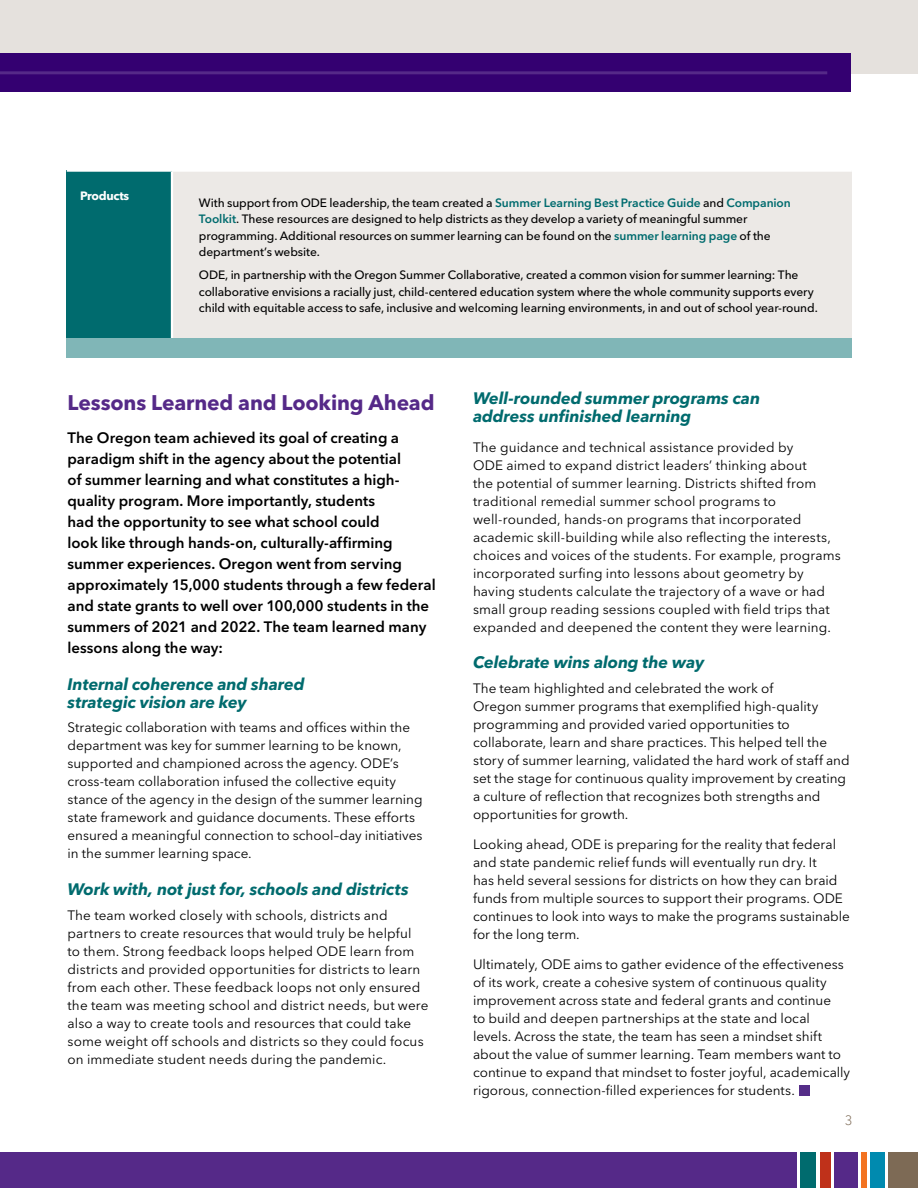
<style>
.page{position:relative;width:918px;height:1188px;background:#fff}
.page>*{position:absolute;margin:0;border:0;box-sizing:border-box;transform-origin:0 0}
.t1{font:700 21px "Avenir Next LT Pro";letter-spacing:-.005em;color:#552988}
.t2{font:italic 700 16.5px/17.9px "Avenir Next LT Pro";letter-spacing:-.005em;color:#006b6e}
.t3{font:600 15px/21px "Avenir Next LT Pro";color:#000}
.t4{font:13.5px/18px "Avenir Next LT Pro";letter-spacing:.005em;color:#000}
.t5{font:300 13.5px "Avenir Next LT Pro";color:#7d6a55}
.t6{font:500 12px/16.5px "Avenir Next LT Pro";letter-spacing:-.01em;color:#000}
.t7{font:700 12px "Avenir Next LT Pro";letter-spacing:-.02em;color:#fff}
.s1{font-weight:600;color:#006b6e}
</style>
<div class="page">
<div style="left:0;top:1153px;width:797px;height:35px;background:#552988"></div>
<div style="left:889px;top:1153px;width:29px;height:35px;background:#7d6a55"></div>
<div style="left:871px;top:1153px;width:14px;height:35px;background:#008aaf"></div>
<div style="left:862px;top:1153px;width:5px;height:35px;background:#f37321"></div>
<div style="left:834px;top:1153px;width:24px;height:35px;background:#552988"></div>
<div style="left:820px;top:1153px;width:10px;height:35px;background:#bf311a"></div>
<div style="left:801px;top:1153px;width:15px;height:35px;background:#006b6e"></div>
<div style="left:67px;top:171px;width:105px;height:168px;background:#006b6e"></div>
<div style="left:172px;top:171px;width:680px;height:168px;background:#ece9e6"></div>
<hr style="left:67px;top:169px;width:105px;height:3px;background:#fff">
<hr style="left:172px;top:169px;width:680px;height:3px;background:#fff">
<hr style="left:171px;top:172px;width:2px;height:167px;background:#fff">
<div style="left:67px;top:338px;width:785px;height:20px;background:#80b6b7"></div>
<div style="left:799px;top:1085px;width:11px;height:11px;background:#552d88"></div>
<div style="left:0;top:0;width:918px;height:73px;background:#e5e1dd"></div>
<div style="left:0;top:54px;width:850px;height:38px;background:#340071"></div>
<hr style="left:0;top:71px;width:827px;height:3px;background:#552988">
<p class="t7" style="left:80px;top:188px;width:51px">Products</p>
<p class="t6" style="left:199px;top:194px;width:593px">With support from ODE leadership, the team created a <span class="s1">Summer Learning Best Practice Guide</span> and <span class="s1">Companion Toolkit</span>. These resources are designed to help districts as they develop a variety of meaningful summer programming. Additional resources on summer learning can be found on the <span class="s1">summer learning page</span> of the department’s website.</p>
<p class="t6" style="left:199px;top:267px;width:620px">ODE, in partnership with the Oregon Summer Collaborative, created a common vision for summer learning: The collaborative envisions a racially just, child-centered education system where the whole community supports every child with equitable access to safe, inclusive and welcoming learning environments, in and out of school year-round.</p>
<h1 class="t1" style="left:68px;top:390px;width:369px">Lessons Learned and Looking Ahead</h1>
<p class="t3" style="left:68px;top:428px;width:370px">The Oregon team achieved its goal of creating a paradigm shift in the agency about the potential<br>of summer learning and what constitutes a high&shy;quality program. More importantly, students<br>had the opportunity to see what school could<br>look like through hands-on, culturally-affirming summer experiences. Oregon went from serving approximately 15,000 students through a few federal and state grants to well over 100,000 students in the summers of 2021 and 2022. The team learned many lessons along the way:</p>
<p class="t2" style="left:68px;top:675px;width:239px">Internal coherence and shared strategic vision are key</p>
<p class="t4" style="left:68px;top:719px;width:357px">Strategic collaboration with teams and offices within the department was key for summer learning to be known, supported and championed across the agency. ODE’s cross-team collaboration infused the collective equity stance of the agency in the design of the summer learning state framework and guidance documents. These efforts ensured a meaningful connection to school–day initiatives in the summer learning space.</p>
<p class="t2" style="left:68px;top:880px;width:343px">Work with, not just for, schools and districts</p>
<p class="t4" style="left:68px;top:906px;width:363px">The team worked closely with schools, districts and partners to create resources that would truly be helpful<br>to them. Strong feedback loops helped ODE learn from districts and provided opportunities for districts to learn from each other. These feedback loops not only ensured the team was meeting school and district needs, but were also a way to create tools and resources that could take some weight off schools and districts so they could focus on immediate student needs during the pandemic.</p>
<p class="t2" style="left:473px;top:389px;width:289px">Well-rounded summer programs can address unfinished learning</p>
<p class="t4" style="left:473px;top:438px;width:369px">The guidance and technical assistance provided by<br>ODE aimed to expand district leaders’ thinking about<br>the potential of summer learning. Districts shifted from traditional remedial summer school programs to well-rounded, hands-on programs that incorporated academic skill-building while also reflecting the interests, choices and voices of the students. For example, programs incorporated surfing into lessons about geometry by having students calculate the trajectory of a wave or had small group reading sessions coupled with field trips that expanded and deepened the content they were learning.</p>
<p class="t2" style="left:473px;top:654px;width:233px">Celebrate wins along the way</p>
<p class="t4" style="left:473px;top:679px;width:378px">The team highlighted and celebrated the work of<br>Oregon summer programs that exemplified high-quality programming and provided varied opportunities to collaborate, learn and share practices. This helped tell the story of summer learning, validated the hard work of staff and set the stage for continuous quality improvement by creating a culture of reflection that recognizes both strengths and opportunities for growth.</p>
<p class="t4" style="left:473px;top:835px;width:378px">Looking ahead, ODE is preparing for the reality that federal and state pandemic relief funds will eventually run dry. It<br>has held several sessions for districts on how they can braid funds from multiple sources to support their programs. ODE continues to look into ways to make the programs sustainable for the long term.</p>
<p class="t4" style="left:473px;top:955px;width:379px">Ultimately, ODE aims to gather evidence of the effectiveness of its work, create a cohesive system of continuous quality improvement across state and federal grants and continue<br>to build and deepen partnerships at the state and local levels. Across the state, the team has seen a mindset shift about the value of summer learning. Team members want to continue to expand that mindset to foster joyful, academically rigorous, connection-filled experiences for students.</p>
<p class="t5" style="left:845px;top:1113px;width:9px">3</p>
</div>
